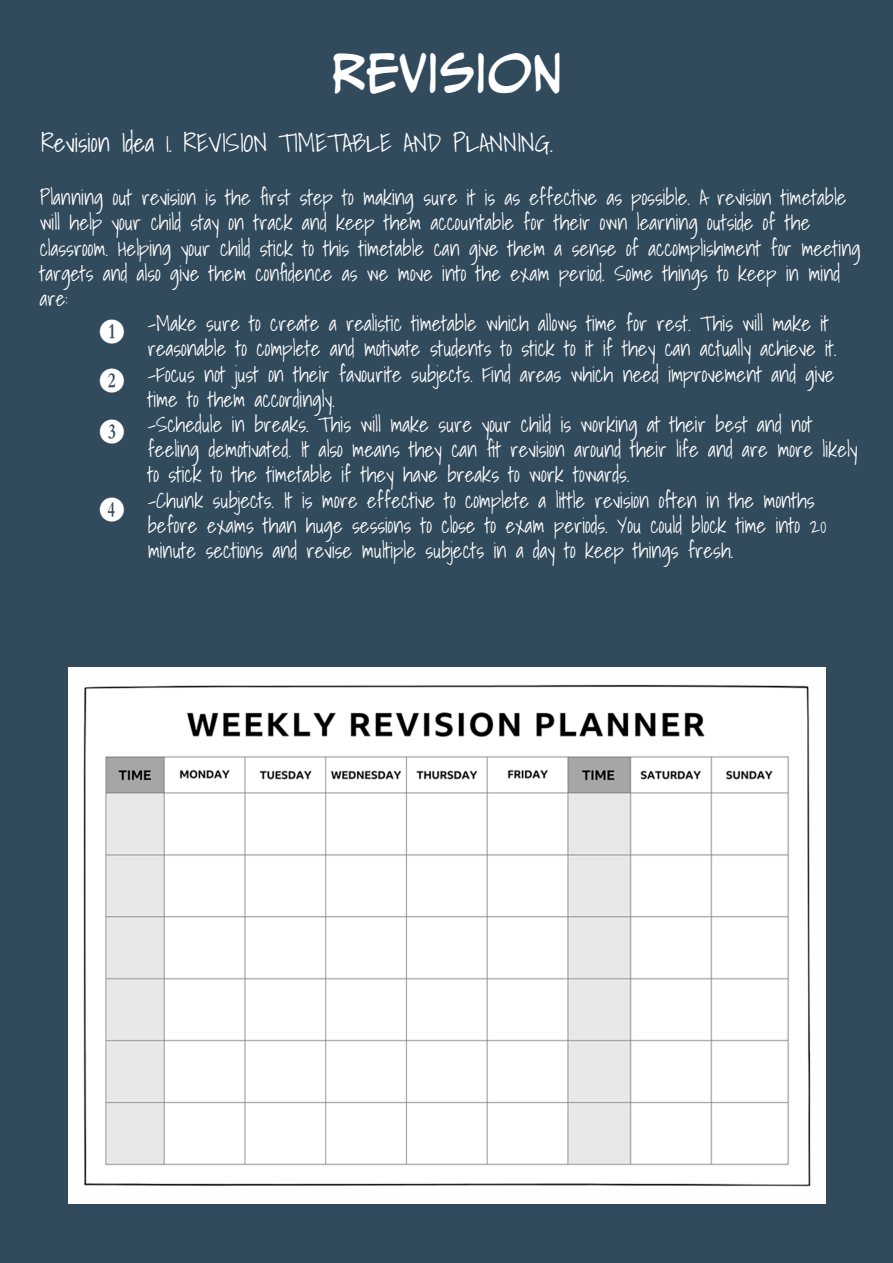
<style>
.page{position:relative;width:893px;height:1263px;background:#314a5c}
.page>*{position:absolute;margin:0;border:0;box-sizing:border-box;transform-origin:0 0}
.t1{font:48px "CC Meanwhile";color:#fff}
.t2{font:300 25.5px "Shadows Into";color:#fff}
.t3{font:22.5px "Numberpile";color:#fff}
.t4{font:300 21px/25.2px "Shadows Into";color:#fff}
</style>
<div class="page">
<img style="left:68px;top:668px;width:758px;height:535px">
<p class="t1" style="left:331px;top:44px;width:233px">REVISION</p>
<p class="t2" style="left:41px;top:122px;width:513px">Revision Idea 1. REVISION TIMETABLE AND PLANNING.</p>
<p class="t4" style="left:40px;top:185px;width:808px">Planning out revision is the first step to making sure it is as effective as possible. A revision timetable will help your child stay on track and keep them accountable for their own learning outside of the</p>
<p class="t4" style="left:40px;top:235px;width:822px">classroom. Helping your child stick to this timetable can give them a sense of accomplishment for meeting targets and also give them confidence as we move into the exam period. Some things to keep in mind are:</p>
<p class="t4" style="left:148px;top:311px;width:683px">-Make sure to create a realistic timetable which allows time for rest. This will make it</p>
<p class="t4" style="left:148px;top:336px;width:690px">reasonable to complete and motivate students to stick to it if they can actually achieve it.</p>
<p class="t4" style="left:148px;top:361px;width:688px">-Focus not just on their favourite subjects. Find areas which need improvement and give time to them accordingly.</p>
<p class="t4" style="left:148px;top:411px;width:666px">-Schedule in breaks. This will make sure your child is working at their best and not</p>
<p class="t4" style="left:148px;top:437px;width:711px">feeling demotivated. It also means they can fit revision around their life and are more likely to stick to the timetable if they have breaks to work towards.</p>
<p class="t4" style="left:148px;top:487px;width:668px">-Chunk subjects. It is more effective to complete a little revision often in the months</p>
<p class="t4" style="left:148px;top:512px;width:680px">before exams than huge sessions to close to exam periods. You could block time into 20</p>
<p class="t4" style="left:148px;top:537px;width:587px">minute sections and revise multiple subjects in a day to keep things fresh.</p>
<p class="t3" style="left:99px;top:319px;width:27px">B</p>
<p class="t3" style="left:99px;top:369px;width:27px">C</p>
<p class="t3" style="left:99px;top:419px;width:27px">D</p>
<p class="t3" style="left:99px;top:498px;width:27px">E</p>
</div>
